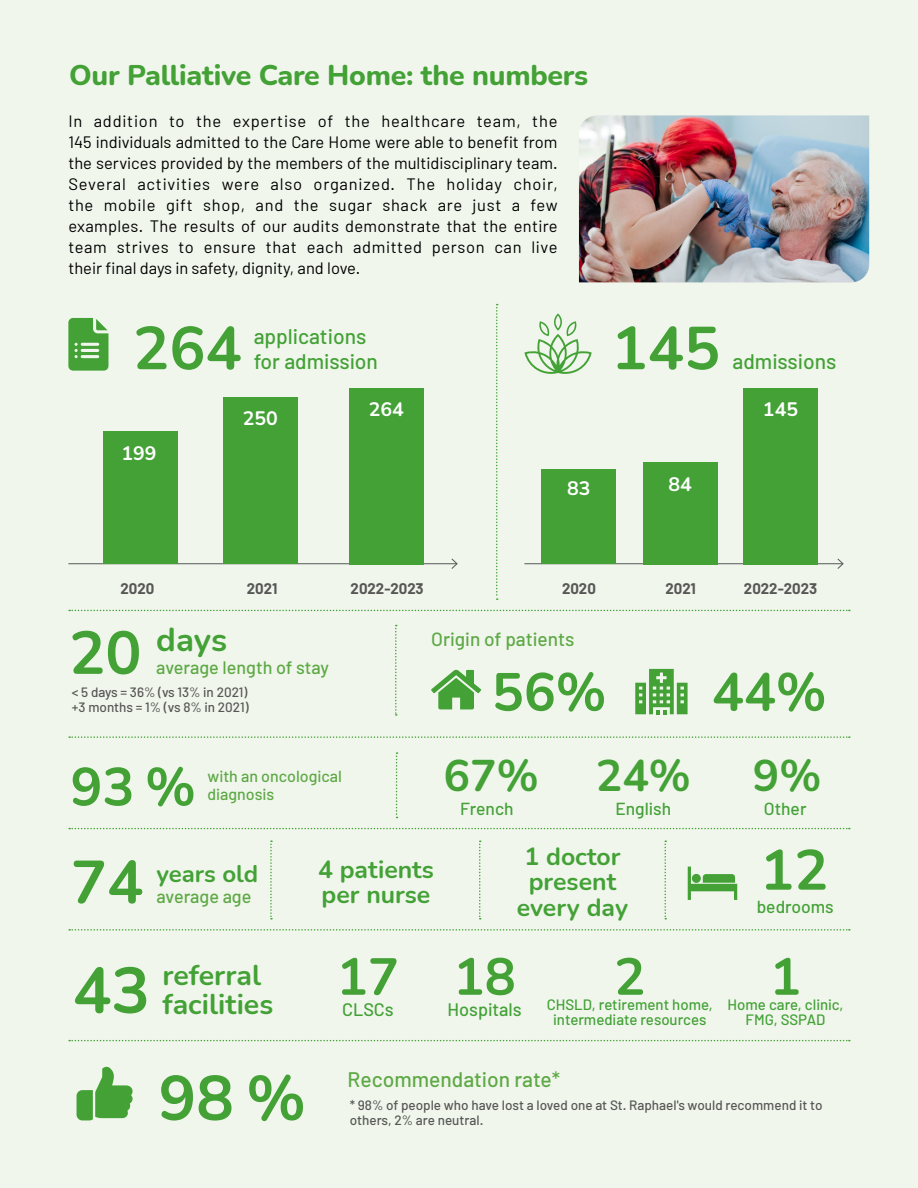
<style>
.page{position:relative;width:918px;height:1188px;background:#f0f6ec}
.page>*{position:absolute;margin:0;border:0;box-sizing:border-box;transform-origin:0 0}
.t1{font:700 64.35px "Nunito";color:#43a136}
.t2{font:700 62.7px "Nunito";color:#43a136}
.t3{font:700 60.3px "Nunito";color:#43a136}
.t4{font:700 56.55px "Nunito";color:#43a136}
.t5{font:700 53.4px "Nunito";color:#43a136}
.t6{font:700 51.9px "Nunito";color:#43a136}
.t7{font:700 44.4px "Nunito";color:#43a136}
.t8{font:700 33px "Nunito";color:#43a136}
.t9{font:800 28.5px "Nunito";letter-spacing:-.01em;color:#43a136}
.t10{font:700 28.5px/28.5px "Nunito";color:#43a136}
.t11{font:700 24.75px/25.3px "Nunito";color:#43a136}
.t12{font:700 24px "Nunito";letter-spacing:-.005em;color:#43a136}
.t13{font:500 21px/25.2px "Barlow";color:#43a136}
.t14{font:500 21px "Barlow";color:#5ea945}
.t15{font:700 19.5px "Nunito";color:#fff}
.t16{font:500 19.05px "Barlow";color:#5ea945}
.t17{font:500 18.15px "Barlow";color:#43a136}
.t18{font:500 18px "Barlow";color:#5ea945}
.t19{font:500 17.4px "Barlow";color:#43a136}
.t20{font:16.5px/21px "Barlow";color:#000;text-align:justify}
.t21{font:500 16.05px/18.3px "Barlow";color:#5ea945}
.t22{font:500 15px "Barlow";color:#43a136}
.t23{font:700 15px "Barlow";color:#575756}
.t24{font:500 13.5px/15px "Barlow";color:#575756}
</style>
<div class="page">
<svg style="left:431px;top:670px;width:50px;height:39px"></svg>
<svg style="left:635px;top:669px;width:53px;height:45px"></svg>
<svg style="left:68px;top:318px;width:40px;height:53px;background:#63b057"></svg>
<svg style="left:496px;top:304px;width:2px;height:296px"></svg>
<svg style="left:395px;top:625px;width:2px;height:91px"></svg>
<svg style="left:396px;top:752px;width:2px;height:66px"></svg>
<svg style="left:270px;top:841px;width:2px;height:78px"></svg>
<svg style="left:479px;top:841px;width:2px;height:78px"></svg>
<svg style="left:664px;top:841px;width:2px;height:78px"></svg>
<svg style="left:69px;top:610px;width:781px;height:1px"></svg>
<svg style="left:69px;top:736px;width:781px;height:2px"></svg>
<svg style="left:69px;top:828px;width:781px;height:1px"></svg>
<svg style="left:69px;top:929px;width:781px;height:2px"></svg>
<svg style="left:69px;top:1040px;width:781px;height:1px"></svg>
<svg style="left:524px;top:313px;width:68px;height:61px"></svg>
<svg style="left:77px;top:1066px;width:56px;height:54px"></svg>
<svg style="left:688px;top:867px;width:49px;height:33px"></svg>
<div style="left:692px;top:874px;width:9px;height:9px;background:#43a136;border-radius:50%"></div>
<img style="left:579px;top:115px;width:290px;height:167px">
<hr style="left:524px;top:563px;width:319px;height:1px;background:#575756">
<svg style="left:837px;top:558px;width:7px;height:11px"></svg>
<hr style="left:68px;top:563px;width:389px;height:1px;background:#575756">
<svg style="left:451px;top:558px;width:7px;height:11px"></svg>
<div style="left:643px;top:462px;width:75px;height:102px;background:#43a136"></div>
<div style="left:541px;top:469px;width:75px;height:94px;background:#43a136"></div>
<div style="left:743px;top:388px;width:75px;height:176px;background:#43a136"></div>
<div style="left:349px;top:388px;width:75px;height:176px;background:#43a136"></div>
<div style="left:223px;top:397px;width:75px;height:167px;background:#43a136"></div>
<div style="left:103px;top:431px;width:75px;height:133px;background:#43a136"></div>
<h3 class="t9" style="left:69px;top:55px;width:521px">Our Palliative Care Home: the numbers</h3>
<p class="t20" style="left:68px;top:110px;width:491px">In addition to the expertise of the healthcare team, the 145 individuals admitted to the Care Home were able to benefit from the services provided by the members of the multidisciplinary team.<br>Several activities were also organized. The holiday choir, the mobile gift shop, and the sugar shack are just a few examples. The results of our audits demonstrate that the entire team strives to ensure that each admitted person can live their final days in safety, dignity, and love.</p>
<h3 class="t3" style="left:133px;top:306px;width:110px">264</h3>
<h3 class="t3" style="left:611px;top:306px;width:110px">145</h3>
<p class="t13" style="left:254px;top:323px;width:126px">applications for admission</p>
<p class="t13" style="left:733px;top:349px;width:105px">admissions</p>
<p class="t15" style="left:121px;top:440px;width:37px">199</p>
<p class="t15" style="left:243px;top:404px;width:37px">250</p>
<p class="t15" style="left:369px;top:396px;width:37px">264</p>
<p class="t15" style="left:763px;top:396px;width:37px">145</p>
<p class="t15" style="left:567px;top:474px;width:25px">83</p>
<p class="t15" style="left:668px;top:471px;width:25px">84</p>
<p class="t23" style="left:121px;top:578px;width:35px">2020</p>
<p class="t23" style="left:247px;top:578px;width:32px">2021</p>
<p class="t23" style="left:351px;top:578px;width:75px">2022-2023</p>
<p class="t23" style="left:562px;top:578px;width:35px">2020</p>
<p class="t23" style="left:665px;top:578px;width:32px">2021</p>
<p class="t23" style="left:744px;top:578px;width:75px">2022-2023</p>
<h3 class="t8" style="left:156px;top:617px;width:72px">days</h3>
<p class="t16" style="left:431px;top:628px;width:145px">Origin of patients</p>
<p class="t18" style="left:156px;top:656px;width:174px">average length of stay</p>
<h3 class="t3" style="left:69px;top:610px;width:74px">20</h3>
<h3 class="t5" style="left:492px;top:654px;width:116px">56%</h3>
<p class="t24" style="left:72px;top:684px;width:178px">&lt; 5 days = 36% (vs 13% in 2021) +3 months = 1% (vs 8% in 2021)</p>
<h3 class="t5" style="left:712px;top:654px;width:116px">44%</h3>
<h3 class="t5" style="left:71px;top:749px;width:127px">93 %</h3>
<p class="t21" style="left:207px;top:767px;width:136px">with an oncological diagnosis</p>
<h3 class="t3" style="left:71px;top:840px;width:74px">74</h3>
<h3 class="t12" style="left:156px;top:857px;width:103px">years old</h3>
<p class="t18" style="left:156px;top:885px;width:97px">average age</p>
<h3 class="t11" style="left:318px;top:855px;width:117px">4 patients per nurse</h3>
<h3 class="t7" style="left:444px;top:744px;width:97px">67%</h3>
<h3 class="t7" style="left:596px;top:744px;width:97px">24%</h3>
<h3 class="t7" style="left:753px;top:744px;width:70px">9%</h3>
<p class="t19" style="left:460px;top:798px;width:55px">French</p>
<p class="t19" style="left:615px;top:798px;width:57px">English</p>
<p class="t19" style="left:764px;top:798px;width:44px">Other</p>
<h3 class="t11" style="left:517px;top:843px;width:113px;text-align:center">1 doctor present every day</h3>
<h3 class="t4" style="left:760px;top:830px;width:69px">12</h3>
<p class="t19" style="left:757px;top:896px;width:79px">bedrooms</p>
<h1 class="t1" style="left:73px;top:945px;width:79px">43</h1>
<h3 class="t10" style="left:162px;top:960px;width:112px">referral facilities</h3>
<h3 class="t6" style="left:337px;top:940px;width:64px">17</h3>
<p class="t17" style="left:342px;top:999px;width:53px">CLSCs</p>
<h3 class="t6" style="left:453px;top:940px;width:64px">18</h3>
<p class="t17" style="left:448px;top:999px;width:76px">Hospitals</p>
<p class="t22" style="left:547px;top:995px;width:168px">CHSLD, retirement home,</p>
<h3 class="t6" style="left:614px;top:940px;width:33px">2</h3>
<p class="t22" style="left:553px;top:1010px;width:155px">intermediate resources</p>
<h3 class="t6" style="left:770px;top:940px;width:33px">1</h3>
<p class="t22" style="left:746px;top:1010px;width:81px">FMG, SSPAD</p>
<p class="t22" style="left:728px;top:995px;width:117px">Home care, clinic,</p>
<h2 class="t2" style="left:159px;top:1054px;width:149px">98 %</h2>
<p class="t14" style="left:348px;top:1067px;width:214px">Recommendation rate*</p>
<p class="t24" style="left:350px;top:1097px;width:474px">* 98% of people who have lost a loved one at St. Raphael's would recommend it to others, 2% are neutral.</p>
</div>
